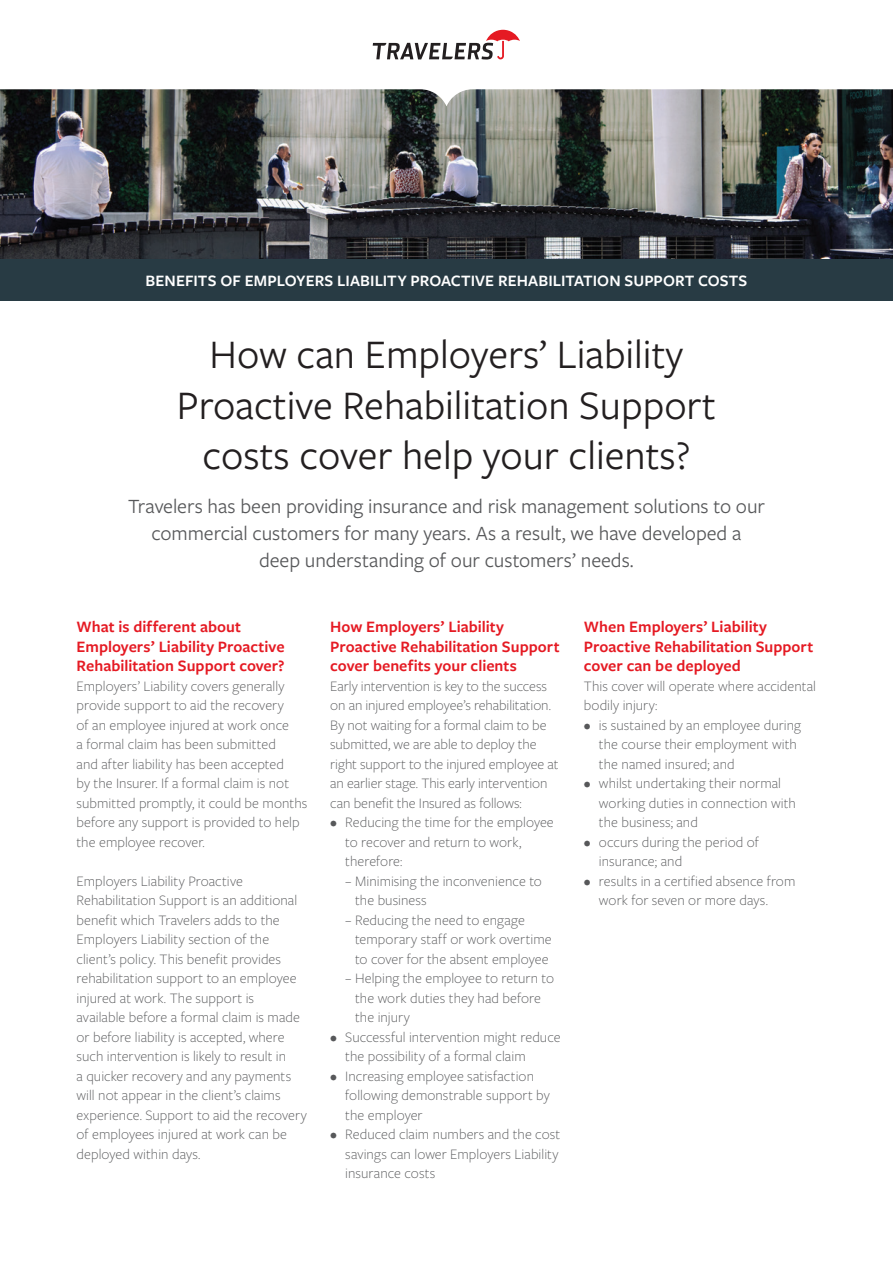
<style>
.page{position:relative;width:893px;height:1263px;background:#fff}
.page>*{position:absolute;margin:0;border:0;box-sizing:border-box;transform-origin:0 0}
.t1{font:42px/50.4px "Freight Sans Pro";color:#231f20;text-align:center}
.t2{font:21px/27px "Freight Sans Pro";letter-spacing:-.005em;color:#57585a;text-align:center}
.t3{font:600 16.5px/19.5px "Freight Sans Pro";color:#e51a23}
.t4{font:600 16.5px "Freight Sans Pro";letter-spacing:.005em;color:#fff}
.t5{font:300 15px/19.5px "Freight Sans Pro";color:#57585a}
</style>
<div class="page">
<img style="left:0;top:106px;width:893px;height:153px">
<svg style="left:0;top:29px;width:893px;height:77px"></svg>
<svg style="left:373px;top:30px;width:147px;height:30px"></svg>
<div style="left:0;top:259px;width:893px;height:42px;background:#283b44"></div>
<p class="t4" style="left:146px;top:269px;width:603px">BENEFITS OF EMPLOYERS LIABILITY PROACTIVE REHABILITATION SUPPORT COSTS</p>
<h1 class="t1" style="left:177px;top:328px;width:541px">How can Employers’ Liability<br>Proactive Rehabilitation Support costs cover help your clients?</h1>
<h2 class="t2" style="left:128px;top:492px;width:638px">Travelers has been providing insurance and risk management solutions to our commercial customers for many years. As a result, we have developed a<br>deep understanding of our customers’ needs.</h2>
<p class="t3" style="left:77px;top:616px;width:210px">What is different about<br>Employers’ Liability Proactive<br>Rehabilitation Support cover?</p>
<p class="t5" style="left:77px;top:675px;width:232px">Employers’ Liability covers generally provide support to aid the recovery<br>of an employee injured at work once<br>a formal claim has been submitted<br>and after liability has been accepted<br>by the Insurer. If a formal claim is not submitted promptly, it could be months before any support is provided to help the employee recover.</p>
<p class="t5" style="left:77px;top:870px;width:232px">Employers Liability Proactive Rehabilitation Support is an additional benefit which Travelers adds to the Employers Liability section of the client’s policy. This benefit provides rehabilitation support to an employee injured at work. The support is<br>available before a formal claim is made or before liability is accepted, where such intervention is likely to result in<br>a quicker recovery and any payments will not appear in the client’s claims experience. Support to aid the recovery of employees injured at work can be deployed within days.</p>
<p class="t3" style="left:330px;top:616px;width:231px">How Employers’ Liability<br>Proactive Rehabilitation Support cover benefits your clients</p>
<p class="t5" style="left:330px;top:675px;width:230px">Early intervention is key to the success on an injured employee’s rehabilitation.<br>By not waiting for a formal claim to be submitted, we are able to deploy the right support to the injured employee at an earlier stage. This early intervention can benefit the Insured as follows:</p>
<p class="t5" style="left:345px;top:812px;width:210px;text-indent:-15px">• Reducing the time for the employee to recover and return to work, therefore:</p>
<p class="t5" style="left:355px;top:870px;width:188px;text-indent:-10px">– Minimising the inconvenience to the business</p>
<p class="t5" style="left:355px;top:909px;width:198px;text-indent:-10px">– Reducing the need to engage temporary staff or work overtime to cover for the absent employee</p>
<p class="t5" style="left:355px;top:968px;width:200px;text-indent:-10px">– Helping the employee to return to the work duties they had before the injury</p>
<p class="t5" style="left:345px;top:1026px;width:217px;text-indent:-15px">• Successful intervention might reduce the possibility of a formal claim</p>
<p class="t5" style="left:345px;top:1065px;width:206px;text-indent:-15px">• Increasing employee satisfaction following demonstrable support by the employer</p>
<p class="t5" style="left:345px;top:1124px;width:217px;text-align:justify;text-indent:-15px">• Reduced claim numbers and the cost savings can lower Employers Liability insurance costs</p>
<p class="t3" style="left:584px;top:616px;width:231px">When Employers’ Liability<br>Proactive Rehabilitation Support cover can be deployed</p>
<p class="t5" style="left:584px;top:675px;width:234px">This cover will operate where accidental bodily injury:</p>
<p class="t5" style="left:599px;top:714px;width:204px;text-indent:-15px">• is sustained by an employee during the course their employment with the named insured; and</p>
<p class="t5" style="left:599px;top:773px;width:198px;text-indent:-15px">• whilst undertaking their normal working duties in connection with the business; and</p>
<p class="t5" style="left:599px;top:831px;width:162px;text-indent:-15px">• occurs during the period of insurance; and</p>
<p class="t5" style="left:599px;top:870px;width:198px;text-indent:-15px">• results in a certified absence from work for seven or more days.</p>
</div>
